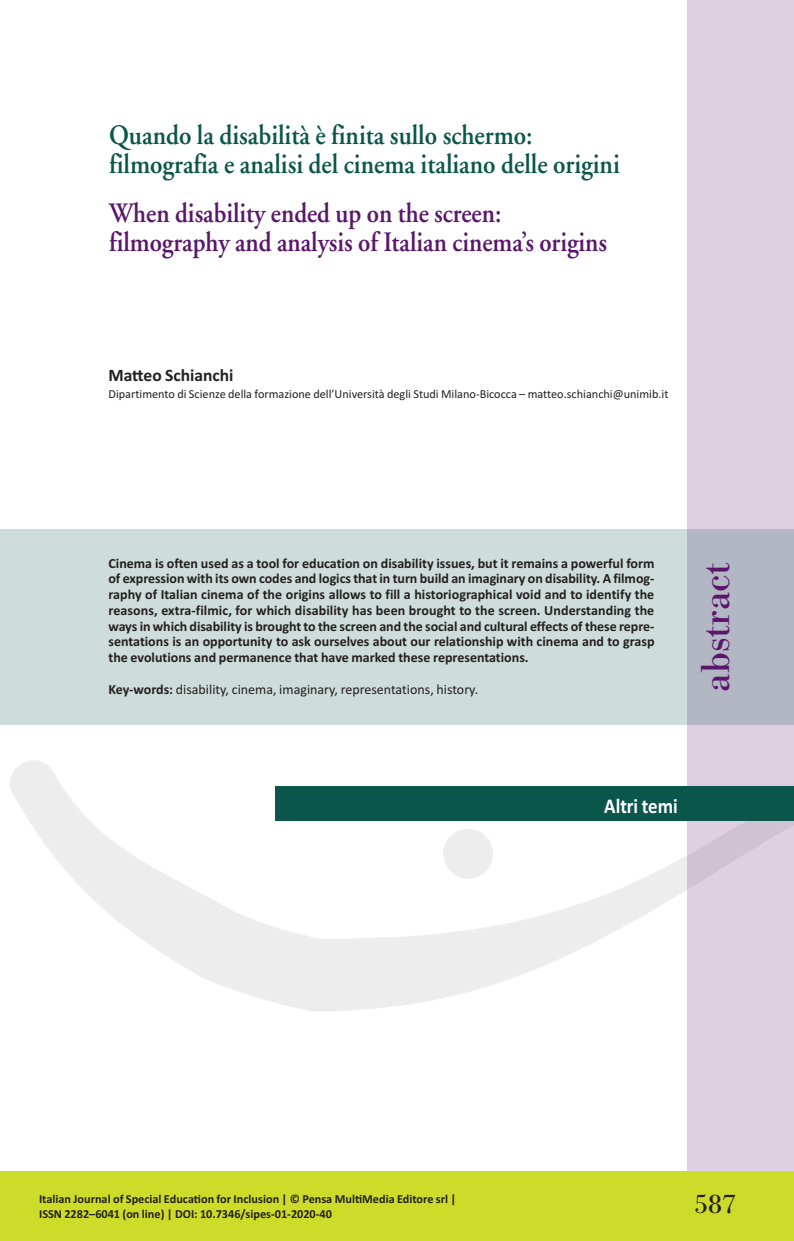
<style>
.page{position:relative;width:794px;height:1241px;background:#fff}
.page>*{position:absolute;margin:0;border:0;box-sizing:border-box;transform-origin:0 0}
.t1{font:42px "Bodoni Antiqua T";color:#5a166b}
.t2{font:600 28px/28.9px "Adobe Garamond";color:#0a564b;scale:.9 1}
.t3{font:600 28px/28.9px "Adobe Garamond";color:#5a166b;scale:.89 1}
.t4{font:28px "Bodoni Antiqua T";color:#231f20}
.t5{font:700 21px "Calibri";color:#fff;scale:.9 1}
.t6{font:700 17.5px "Calibri";color:#231f20}
.t7{font:700 14px/15.8px "Calibri";color:#231f20;text-align:justify}
.t8{font:14px "Calibri";color:#231f20}
.t9{font:700 12.25px/14.7px "Calibri";color:#231f20}
.t10{font:12.25px "Calibri";color:#231f20}
.s1{font-weight:700}
</style>
<div class="page">
<div style="left:688px;top:1px;width:106px;height:1239px;background:#ded0e1"></div>
<img style="left:10px;top:745px;width:784px;height:278px">
<div style="left:275px;top:785px;width:519px;height:35px;background:#0a564b"></div>
<div style="left:0;top:529px;width:794px;height:196px;background:#0a564b;opacity:.2"></div>
<div style="left:0;top:1170px;width:794px;height:70px;background:#cddc28"></div>
<h2 class="t2" style="left:109px;top:123px;width:569px">Quando la disabilità è finita sullo schermo: filmografia e analisi del cinema italiano delle origini</h2>
<h2 class="t3" style="left:109px;top:201px;width:561px">When disability ended up on the screen: filmography and analysis of Italian cinema’s origins</h2>
<p class="t6" style="left:108px;top:365px;width:126px">Matteo Schianchi</p>
<p class="t10" style="left:108px;top:387px;width:561px">Dipartimento di Scienze della formazione dell’Università degli Studi Milano-Bicocca – matteo.schianchi@unimib.it</p>
<p class="t7" style="left:108px;top:555px;width:547px">Cinema is often used as a tool for education on disability issues, but it remains a powerful form of expression with its own codes and logics that in turn build an imaginary on disability. A filmog&shy;raphy of Italian cinema of the origins allows to fill a historiographical void and to identify the reasons, extra-filmic, for which disability has been brought to the screen. Understanding the ways in which disability is brought to the screen and the social and cultural effects of these repre&shy;sentations is an opportunity to ask ourselves about our relationship with cinema and to grasp the evolutions and permanence that have marked these representations.</p>
<p class="t8" style="left:108px;top:680px;width:371px"><span class="s1">Key-words:</span> disability, cinema, imaginary, representations, history.</p>
<h1 class="t1" style="left:690px;top:691px;width:131px;rotate:-90deg">abstract</h1>
<h3 class="t5" style="left:604px;top:793px;width:83px">Altri temi</h3>
<p class="t9" style="left:39px;top:1191px;width:419px">Italian Journal of Special Education for Inclusion | © Pensa MultiMedia Editore srl |<br>ISSN 2282–6041 (on line) | DOI: 10.7346/sipes-01-2020-40</p>
<h2 class="t4" style="left:694px;top:1187px;width:43px">587</h2>
</div>
